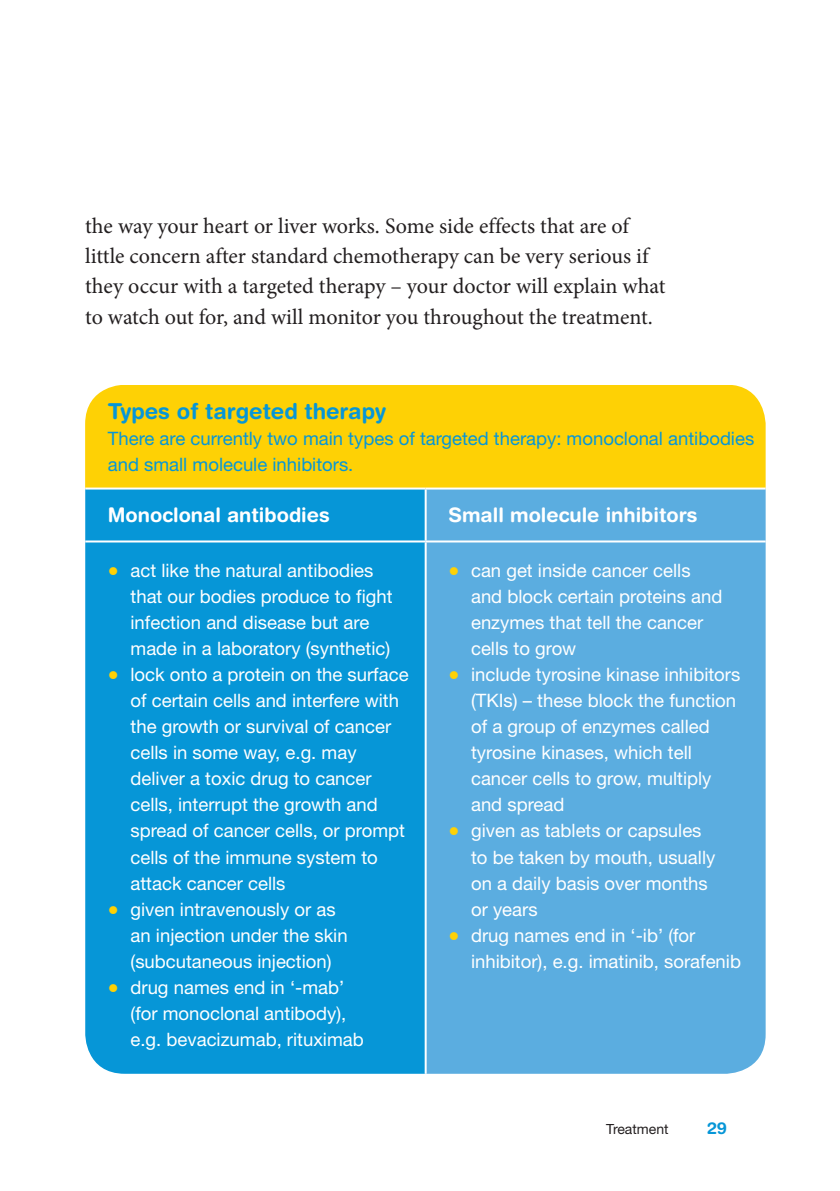
<style>
.page{position:relative;width:840px;height:1191px;background:#fff}
.page>*{position:absolute;margin:0;border:0;box-sizing:border-box;transform-origin:0 0}
._4__Body_Copy{font:22px/30px "Minion Pro";letter-spacing:-.005em;color:#231f20}
._9__Table_A_Head{font:700 22px "Helvetica Rounded LT Std";color:#0696d7}
._9__Table_B_Head{font:700 20px "Helvetica Rounded LT Std";color:#fff}
.t1{font:18.4px/26px "Helvetica Neue LT Std";color:#fff}
._5__Box_copy_BLUE_te{font:18.4px/26px "Helvetica Neue LT Std";color:#0696d7}
.t2{font:700 16.4px "Helvetica Rounded LT Std";color:#0696d7}
.t3{font:14px "Helvetica Neue LT Std";color:#231f20}
.s1{font-family:"Helvetica Rounded LT Std";font-weight:700;font-size:22px;color:#fed105}
</style>
<div class="page">
<div style="left:85px;top:385px;width:680px;height:103px;background:#fed105"></div>
<div style="left:85px;top:489px;width:339px;height:584px;background:#0696d7"></div>
<div style="left:426px;top:489px;width:339px;height:584px;background:#5bade0"></div>
<hr style="left:85px;top:487px;width:340px;height:2px;background:#fff">
<hr style="left:425px;top:487px;width:340px;height:2px;background:#fff">
<hr style="left:85px;top:540px;width:340px;height:2px;background:#fff">
<hr style="left:425px;top:540px;width:340px;height:2px;background:#fff">
<p class="_4__Body_Copy" style="left:85px;top:211px;width:581px">the way your heart or liver works. Some side effects that are of little concern after standard chemotherapy can be very serious if they occur with a targeted therapy – your doctor will explain what to watch out for, and will monitor you throughout the treatment.</p>
<p class="_9__Table_A_Head" style="left:108px;top:398px;width:279px">Types of targeted therapy</p>
<p class="_5__Box_copy_BLUE_te" style="left:108px;top:425px;width:647px">There are currently two main types of targeted therapy: monoclonal antibodies and small molecule inhibitors.</p>
<p class="_9__Table_B_Head" style="left:108px;top:503px;width:223px">Monoclonal antibodies</p>
<p class="_9__Table_B_Head" style="left:448px;top:503px;width:250px">Small molecule inhibitors</p>
<p class="t1" style="left:130px;top:557px;width:263px;text-indent:-23px"><span class="s1">•</span> act like the natural antibodies that our bodies produce to fight infection and disease but are made in a laboratory (synthetic)</p>
<p class="t1" style="left:130px;top:661px;width:279px;text-indent:-23px"><span class="s1">•</span> lock onto a protein on the surface of certain cells and interfere with the growth or survival of cancer cells in some way, e.g. may deliver a toxic drug to cancer cells, interrupt the growth and spread of cancer cells, or prompt cells of the immune system to attack cancer cells</p>
<p class="t1" style="left:130px;top:895px;width:218px;text-indent:-23px"><span class="s1">•</span> given intravenously or as an injection under the skin (subcutaneous injection)</p>
<p class="t1" style="left:130px;top:973px;width:235px;text-indent:-23px"><span class="s1">•</span> drug names end in ‘-mab’ (for monoclonal antibody), e.g. bevacizumab, rituximab</p>
<p class="t1" style="left:471px;top:557px;width:253px;text-indent:-23px"><span class="s1">•</span> can get inside cancer cells and block certain proteins and enzymes that tell the cancer cells to grow</p>
<p class="t1" style="left:471px;top:661px;width:270px;text-indent:-23px"><span class="s1">•</span> include tyrosine kinase inhibitors (TKIs) – these block the function of a group of enzymes called tyrosine kinases, which tell cancer cells to grow, multiply and spread</p>
<p class="t1" style="left:471px;top:817px;width:246px;text-indent:-23px"><span class="s1">•</span> given as tablets or capsules to be taken by mouth, usually on a daily basis over months or years</p>
<p class="t1" style="left:471px;top:921px;width:271px;text-indent:-23px"><span class="s1">•</span> drug names end in ‘-ib’ (for inhibitor), e.g. imatinib, sorafenib</p>
<p class="t3" style="left:606px;top:1120px;width:64px">Treatment</p>
<p class="t2" style="left:706px;top:1118px;width:21px">29</p>
</div>
